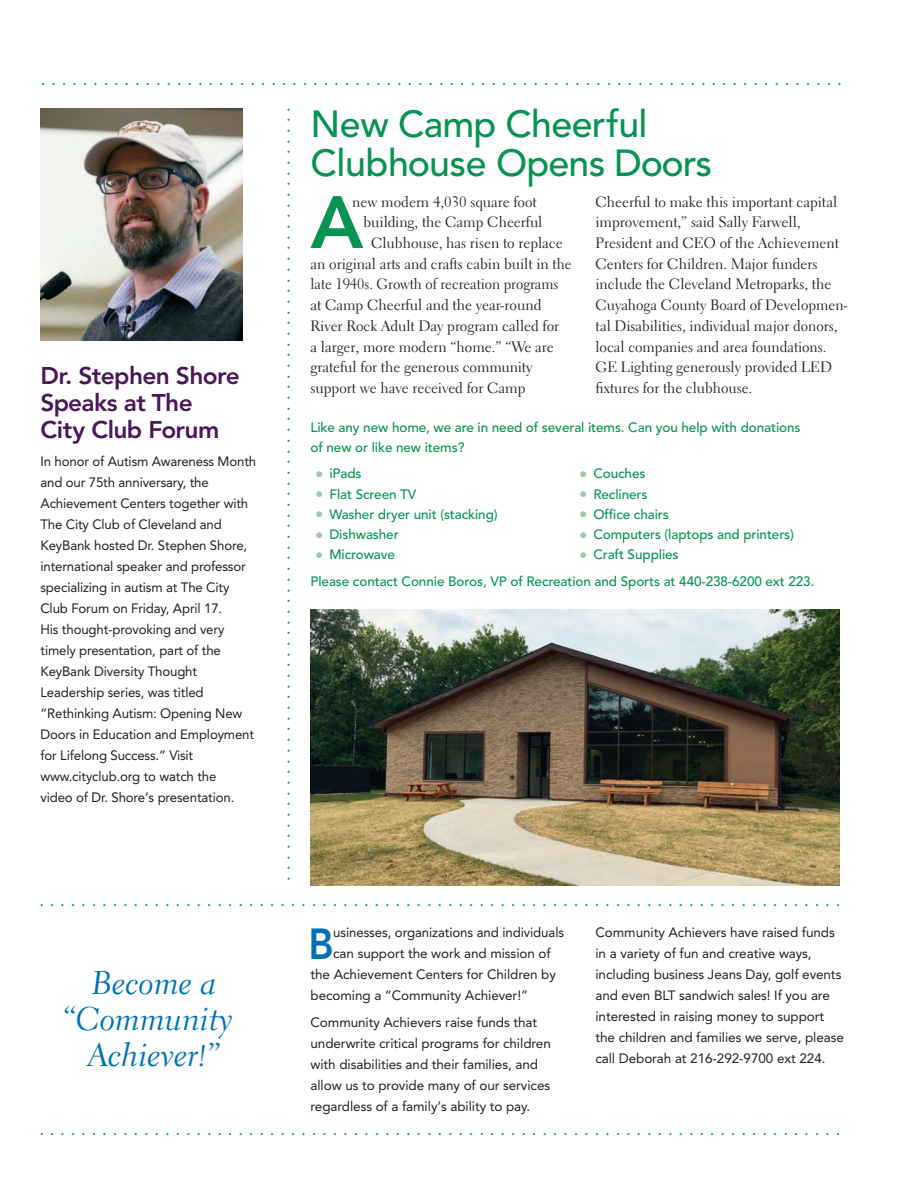
<style>
.page{position:relative;width:918px;height:1188px;background:#fff}
.page>*{position:absolute;margin:0;border:0;box-sizing:border-box;transform-origin:0 0}
.t1{font:800 73.35px "Avenir";color:#079352}
.t2{font:800 43.2px "Avenir";color:#0072b4;scale:.9 1}
.t3{font:500 37.5px/39px "Avenir";letter-spacing:-.015em;color:#079352}
.t4{font:32.7px/36px "Electra LH Cursive";color:#0072b4;text-align:center}
.t5{font:800 24px/27px "Avenir";letter-spacing:-.025em;color:#49195a}
.t6{font:300 21px "Avenir";color:#079352}
.t7{font:15px/20.7px "Electra LH";color:#231f20}
.t8{font:13.5px/21px "Avenir";letter-spacing:-.005em;color:#231f20}
.t9{font:500 13.5px/20.2px "Avenir";letter-spacing:-.005em;color:#079352}
.s1{font-size:16.5px;color:#9dcaad}
</style>
<div class="page">
<img style="left:40px;top:108px;width:203px;height:232px">
<img style="left:310px;top:609px;width:530px;height:276px">
<h3 class="t6" style="left:40px;top:69px;width:803px">.............................................................................</h3>
<h3 class="t5" style="left:41px;top:365px;width:201px">Dr. Stephen Shore<br>Speaks at The<br>City Club Forum</h3>
<p class="t8" style="left:40px;top:451px;width:217px">In honor of Autism Awareness Month and our 75th anniversary, the<br>Achievement Centers together with<br>The City Club of Cleveland and<br>KeyBank hosted Dr. Stephen Shore, international speaker and professor specializing in autism at The City<br>Club Forum on Friday, April 17.<br>His thought-provoking and very timely presentation, part of the<br>KeyBank Diversity Thought<br>Leadership series, was titled “Rethinking Autism: Opening New<br>Doors in Education and Employment for Lifelong Success.” Visit www.cityclub.org to watch the<br>video of Dr. Shore’s presentation.</p>
<h3 class="t6" style="left:304px;top:106px;width:777px;rotate:90deg">.........................................................................</h3>
<h3 class="t3" style="left:310px;top:107px;width:403px">New Camp Cheerful<br>Clubhouse Opens Doors</h3>
<p class="t7" style="left:596px;top:193px;width:253px">Cheerful to make this important capital improvement,” said Sally Farwell, President and CEO of the Achievement Centers for Children. Major funders include the Cleveland Metroparks, the Cuyahoga County Board of Developmen&shy;tal Disabilities, individual major donors, local companies and area foundations.<br>GE Lighting generously provided LED fixtures for the clubhouse.</p>
<p class="t9" style="left:310px;top:418px;width:492px">Like any new home, we are in need of several items. Can you help with donations of new or like new items?</p>
<p class="t9" style="left:315px;top:465px;width:48px"><span class="s1">•</span> iPads</p>
<p class="t9" style="left:315px;top:485px;width:103px"><span class="s1">•</span> Flat Screen TV</p>
<p class="t9" style="left:315px;top:505px;width:184px"><span class="s1">•</span> Washer dryer unit (stacking)</p>
<p class="t9" style="left:315px;top:525px;width:85px"><span class="s1">•</span> Dishwasher</p>
<p class="t9" style="left:311px;top:543px;width:506px;line-height:26.2px;text-indent:5px"><span class="s1">•</span> Microwave<br>Please contact Connie Boros, VP of Recreation and Sports at 440-238-6200 ext 223.</p>
<p class="t7" style="left:352px;top:193px;width:186px">new modern 4,030 square foot</p>
<p class="t7" style="left:364px;top:213px;width:180px">building, the Camp Cheerful</p>
<p class="t7" style="left:371px;top:234px;width:193px">Clubhouse, has risen to replace</p>
<p class="t7" style="left:311px;top:255px;width:262px">an original arts and crafts cabin built in the</p>
<p class="t7" style="left:311px;top:275px;width:249px">late 1940s. Growth of recreation programs</p>
<p class="t7" style="left:310px;top:296px;width:232px">at Camp Cheerful and the year-round</p>
<p class="t7" style="left:310px;top:317px;width:250px">River Rock Adult Day program called for</p>
<p class="t7" style="left:310px;top:338px;width:245px">a larger, more modern “home.” “We are</p>
<p class="t7" style="left:310px;top:358px;width:224px">grateful for the generous community</p>
<p class="t7" style="left:310px;top:379px;width:217px">support we have received for Camp</p>
<h1 class="t1" style="left:310px;top:193px;width:54px">A</h1>
<p class="t9" style="left:579px;top:465px;width:68px"><span class="s1">•</span> Couches</p>
<p class="t9" style="left:579px;top:485px;width:70px"><span class="s1">•</span> Recliners</p>
<p class="t9" style="left:579px;top:505px;width:91px"><span class="s1">•</span> Office chairs</p>
<p class="t9" style="left:579px;top:525px;width:216px"><span class="s1">•</span> Computers (laptops and printers)</p>
<p class="t9" style="left:579px;top:546px;width:101px"><span class="s1">•</span> Craft Supplies</p>
<h3 class="t6" style="left:39px;top:890px;width:803px">.............................................................................</h3>
<h3 class="t4" style="left:63px;top:968px;width:172px">Become a “Community<br>Achiever!”</h3>
<h2 class="t2" style="left:308px;top:926px;width:29px">B</h2>
<p class="t8" style="left:333px;top:923px;width:232px">usinesses, organizations and individuals</p>
<p class="t8" style="left:333px;top:944px;width:219px">can support the work and mission of</p>
<p class="t8" style="left:311px;top:965px;width:247px">the Achievement Centers for Children by</p>
<p class="t8" style="left:311px;top:986px;width:219px">becoming a “Community Achiever!”</p>
<p class="t8" style="left:311px;top:1013px;width:242px">Community Achievers raise funds that underwrite critical programs for children with disabilities and their families, and allow us to provide many of our services regardless of a family’s ability to pay.</p>
<p class="t8" style="left:595px;top:923px;width:250px">Community Achievers have raised funds in a variety of fun and creative ways, including business Jeans Day, golf events and even BLT sandwich sales! If you are interested in raising money to support the children and families we serve, please call Deborah at 216-292-9700 ext 224.</p>
<h3 class="t6" style="left:39px;top:1119px;width:803px">.............................................................................</h3>
</div>
